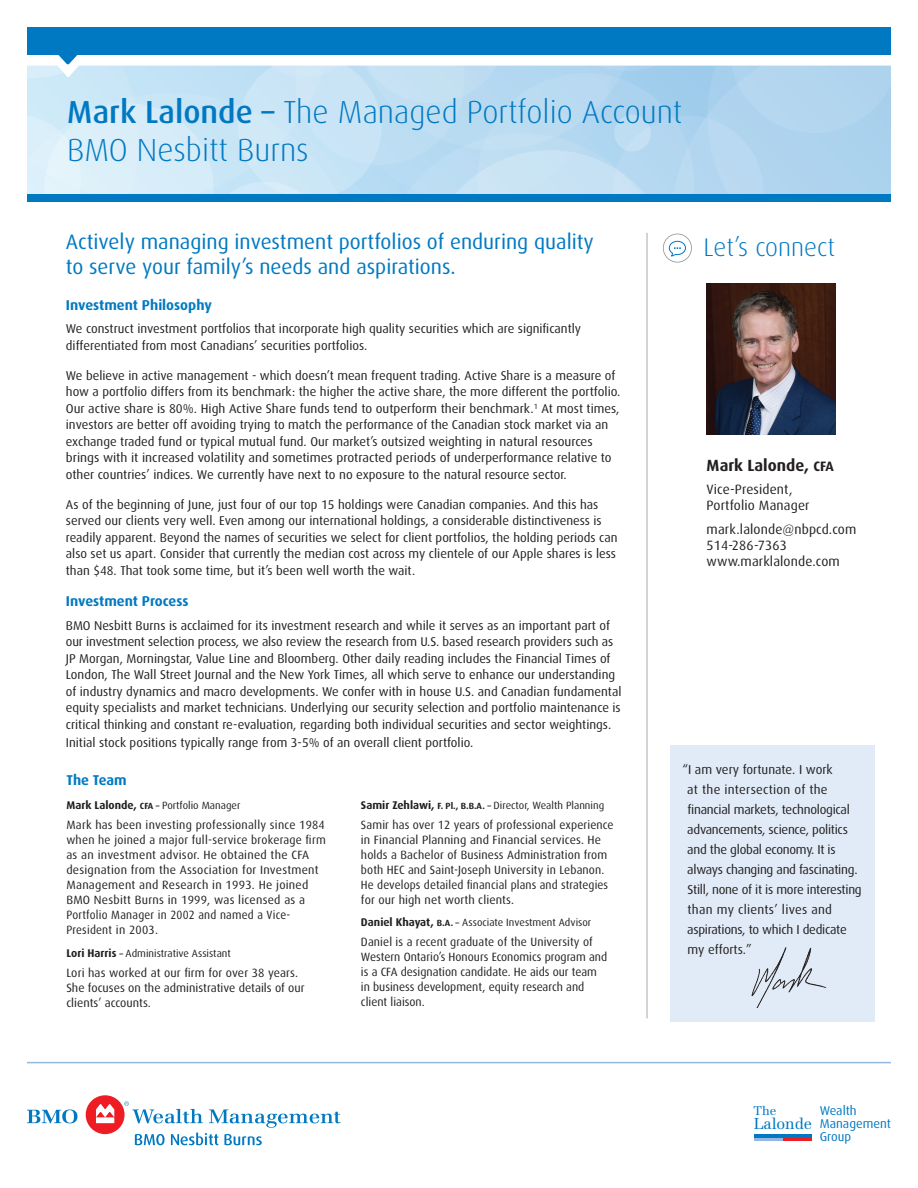
<style>
.page{position:relative;width:918px;height:1188px;background:#fff}
.page>*{position:absolute;margin:0;border:0;box-sizing:border-box;transform-origin:0 0}
.t1{font:300 31.95px/38.2px "Dax";color:#0079c2}
.Let_s_connect{font:300 25.5px "Dax";color:#0079c2}
.t2{font:21px/25.2px "Dax";color:#0079c2}
.Paragraph_Style_1{font:700 16.2px "Dax";color:#231f20}
.t3{font:15.6px "Emona";letter-spacing:-.01em;color:#0079c2}
.Body{font:700 14.25px "Dax";color:#0079c2}
.Paragraph_Style_1-2{font:13.5px/16.2px "Dax";letter-spacing:.01em;color:#231f20}
.t4{font:12.9px/20.1px "Dax";letter-spacing:-.02em;color:#231f20}
.Body-2{font:12.75px/16.5px "Dax";color:#231f20}
.t5{font:12.75px/12.8px "Dax";color:#0079c2}
.t6{font:12.6px "Emona";color:#0079c2}
.Body-3{font:12px/15px "Dax";letter-spacing:.01em;color:#231f20}
.Body-4{font:10.5px "Dax";color:#231f20}
.Paragraph_Style_1-3{font:10.5px "Dax";color:#231f20}
.s1{font-weight:500}
.s2{font-weight:700;font-size:11.25px}
.s3{font-weight:700;font-size:9px}
.s4{font-size:13.65px}
</style>
<div class="page">
<div style="left:27px;top:27px;width:864px;height:27px;background:#0079c2"></div>
<svg style="left:27px;top:54px;width:864px;height:148px;background:#b8daf0"></svg>
<svg style="left:663px;top:234px;width:29px;height:29px"></svg>
<img style="left:707px;top:284px;width:129px;height:150px">
<hr style="left:647px;top:233px;width:1px;height:785px;background:#a8a9ad">
<div style="left:670px;top:745px;width:205px;height:276px;background:#e1ebf7"></div>
<img style="left:751px;top:947px;width:76px;height:60px">
<svg style="left:27px;top:1110px;width:50px;height:13px"></svg>
<div style="left:86px;top:1095px;width:39px;height:39px;background:#ee1d23;border-radius:50%"></div>
<svg style="left:96px;top:1104px;width:18px;height:19px"></svg>
<svg style="left:124px;top:1101px;width:217px;height:44px"></svg>
<hr style="left:783px;top:1137px;width:28px;height:4px;background:#ee1d23">
<hr style="left:754px;top:1138px;width:29px;height:3px;background:#94b8e1">
<hr style="left:754px;top:1134px;width:57px;height:4px;background:#0079c2">
<hr style="left:27px;top:1062px;width:864px;height:1px;background:#94b9e1">
<p class="t1" style="left:67px;top:93px;width:617px"><span class="s1">Mark Lalonde –</span> The Managed Portfolio Account<br>BMO Nesbitt Burns</p>
<p class="t2" style="left:66px;top:229px;width:529px">Actively managing investment portfolios of enduring quality to serve your family’s needs and aspirations.</p>
<p class="Let_s_connect" style="left:704px;top:233px;width:133px">Let’s connect</p>
<p class="Body" style="left:66px;top:297px;width:148px">Investment Philosophy</p>
<p class="Body-2" style="left:66px;top:321px;width:517px">We construct investment portfolios that incorporate high quality securities which are significantly differentiated from most Canadians’ securities portfolios.</p>
<p class="Body-2" style="left:66px;top:367px;width:556px">We believe in active management - which doesn’t mean frequent trading. Active Share is a measure of how a portfolio differs from its benchmark: the higher the active share, the more different the portfolio.<br>Our active share is 80%. High Active Share funds tend to outperform their benchmark.<sup>1</sup> At most times, investors are better off avoiding trying to match the performance of the Canadian stock market via an exchange traded fund or typical mutual fund. Our market’s outsized weighting in natural resources brings with it increased volatility and sometimes protracted periods of underperformance relative to other countries’ indices. We currently have next to no exposure to the natural resource sector.</p>
<p class="Body-2" style="left:66px;top:496px;width:553px">As of the beginning of June, just four of our top 15 holdings were Canadian companies. And this has served our clients very well. Even among our international holdings, a considerable distinctiveness is readily apparent. Beyond the names of securities we select for client portfolios, the holding periods can also set us apart. Consider that currently the median cost across my clientele of our Apple shares is less than $48. That took some time, but it’s been well worth the wait.</p>
<p class="Body" style="left:66px;top:593px;width:124px">Investment Process</p>
<p class="Body-2" style="left:66px;top:617px;width:557px">BMO Nesbitt Burns is acclaimed for its investment research and while it serves as an important part of our investment selection process, we also review the research from U.S. based research providers such as JP Morgan, Morningstar, Value Line and Bloomberg. Other daily reading includes the Financial Times of London, The Wall Street Journal and the New York Times, all which serve to enhance our understanding of industry dynamics and macro developments. We confer with in house U.S. and Canadian fundamental equity specialists and market technicians. Underlying our security selection and portfolio maintenance is critical thinking and constant re-evaluation, regarding both individual securities and sector weightings.</p>
<p class="Body-2" style="left:66px;top:734px;width:409px">Initial stock positions typically range from 3-5% of an overall client portfolio.</p>
<p class="Body" style="left:66px;top:772px;width:62px">The Team</p>
<p class="Paragraph_Style_1-3" style="left:66px;top:800px;width:176px"><span class="s2">Mark Lalonde,</span> <span class="s3">CFA –</span> Portfolio Manager</p>
<p class="Body-3" style="left:66px;top:818px;width:261px">Mark has been investing professionally since 1984 when he joined a major full-service brokerage firm as an investment advisor. He obtained the CFA designation from the Association for Investment Management and Research in 1993. He joined BMO Nesbitt Burns in 1999, was licensed as a Portfolio Manager in 2002 and named a Vice-President in 2003.</p>
<p class="Body-4" style="left:66px;top:948px;width:166px"><span class="s2">Lori Harris</span> <span class="s3">–</span> Administrative Assistant</p>
<p class="Body-3" style="left:66px;top:965px;width:240px">Lori has worked at our firm for over 38 years.<br>She focuses on the administrative details of our clients’ accounts.</p>
<p class="Body-4" style="left:361px;top:800px;width:245px"><span class="s2">Samir Zehlawi,</span> <span class="s3">F. Pl., B.B.A. –</span> Director, Wealth Planning</p>
<p class="Body-3" style="left:361px;top:818px;width:254px">Samir has over 12 years of professional experience in Financial Planning and Financial services. He holds a Bachelor of Business Administration from both HEC and Saint-Joseph University in Lebanon.<br>He develops detailed financial plans and strategies for our high net worth clients.</p>
<p class="Body-4" style="left:361px;top:917px;width:232px"><span class="s2">Daniel Khayat,</span> <span class="s3">B.A. –</span> Associate Investment Advisor</p>
<p class="Body-3" style="left:361px;top:935px;width:248px">Daniel is a recent graduate of the University of Western Ontario’s Honours Economics program and is a CFA designation candidate. He aids our team in business development, equity research and client liaison.</p>
<p class="Paragraph_Style_1" style="left:707px;top:456px;width:129px">Mark Lalonde, <span class="s4">CFA</span></p>
<p class="Paragraph_Style_1-2" style="left:707px;top:481px;width:105px">Vice-President,<br>Portfolio Manager</p>
<p class="Paragraph_Style_1-2" style="left:707px;top:521px;width:151px">mark.lalonde@nbpcd.com</p>
<p class="Paragraph_Style_1-2" style="left:707px;top:538px;width:82px">514-286-7363</p>
<p class="Paragraph_Style_1-2" style="left:707px;top:554px;width:135px">www.marklalonde.com</p>
<p class="t4" style="left:687px;top:759px;width:176px;text-indent:-5px">“I am very fortunate. I work<br>at the intersection of the financial markets, technological advancements, science, politics and the global economy. It is always changing and fascinating.<br>Still, none of it is more interesting than my clients’ lives and aspirations, to which I dedicate my efforts.”</p>
<p class="t6" style="left:754px;top:1103px;width:24px">The</p>
<p class="t3" style="left:754px;top:1114px;width:60px">Lalonde</p>
<p class="t5" style="left:820px;top:1105px;width:73px">Wealth<br>Management<br>Group</p>
</div>
